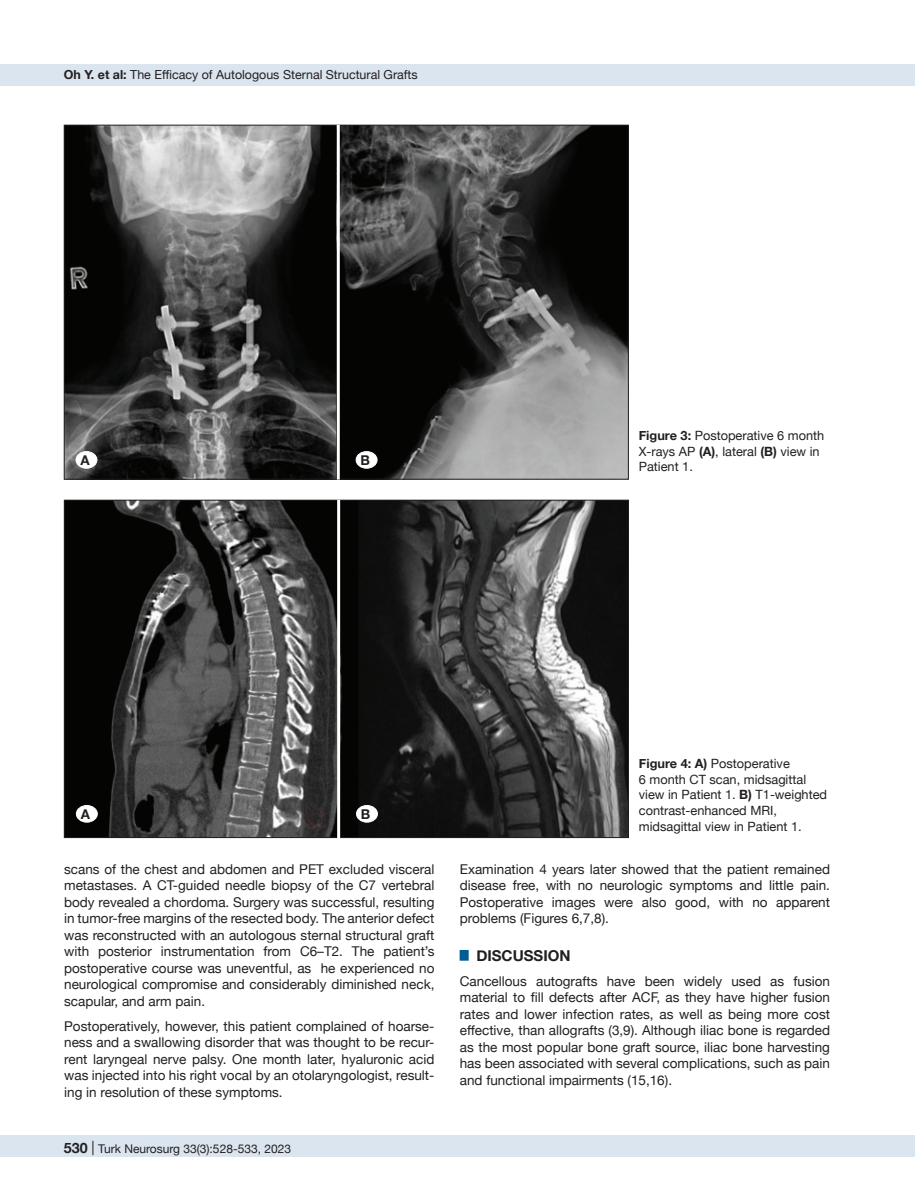
<style>
.page{position:relative;width:915px;height:1191px;background:#fff}
.page>*{position:absolute;margin:0;border:0;box-sizing:border-box;transform-origin:0 0}
.t1{font:700 15px "Helvetica Neue";color:#231f20}
.t2{font:13.5px/16.5px "Helvetica Neue";color:#231f20;text-align:justify}
.t3{font:700 13.5px "Helvetica Neue";color:#231f20}
.t4{font:12.75px/15.8px "Helvetica Neue";color:#231f20}
.t5{font:12.45px "Helvetica Neue";color:#231f20}
.t6{font:12px "Helvetica Neue";color:#231f20}
.s1{font-weight:700}
.s2{font-weight:700;font-size:14.25px}
.s3{font-size:14.25px}
</style>
<div class="page">
<div style="left:0;top:1135px;width:914px;height:22px;background:#dbe5f0"></div>
<div style="left:0;top:64px;width:914px;height:21px;background:#dbe5f0"></div>
<img style="left:66px;top:127px;width:560px;height:350px">
<img style="left:66px;top:502px;width:560px;height:334px">
<div style="left:76px;top:451px;width:21px;height:17px;background:#fff;border-radius:50%"></div>
<div style="left:76px;top:451px;width:21px;height:17px;border:1px solid #fff;border-radius:50%"></div>
<div style="left:356px;top:451px;width:21px;height:17px;background:#fff;border-radius:50%"></div>
<div style="left:356px;top:451px;width:21px;height:17px;border:1px solid #fff;border-radius:50%"></div>
<hr style="left:336px;top:125px;width:3px;height:354px;background:#fff">
<div style="left:76px;top:805px;width:21px;height:17px;background:#fff;border-radius:50%"></div>
<div style="left:76px;top:805px;width:21px;height:17px;border:1px solid #fff;border-radius:50%"></div>
<div style="left:356px;top:805px;width:21px;height:17px;background:#fff;border-radius:50%"></div>
<div style="left:356px;top:805px;width:21px;height:17px;border:1px solid #fff;border-radius:50%"></div>
<hr style="left:337px;top:500px;width:3px;height:338px;background:#fff">
<p class="t5" style="left:64px;top:66px;width:355px"><span class="s1">Oh Y. et al:</span> The Efficacy of Autologous Sternal Structural Grafts</p>
<p class="t3" style="left:81px;top:449px;width:11px">A</p>
<p class="t3" style="left:360px;top:449px;width:11px">B</p>
<p class="t4" style="left:638px;top:428px;width:187px"><span class="s1">Figure 3:</span> Postoperative 6 month<br>X-rays AP <span class="s1">(A)</span>, lateral <span class="s1">(B)</span> view in<br>Patient 1.</p>
<p class="t3" style="left:81px;top:803px;width:11px">A</p>
<p class="t3" style="left:361px;top:803px;width:11px">B</p>
<p class="t2" style="left:64px;top:861px;width:371px">scans of the chest and abdomen and PET excluded visceral metastases. A CT-guided needle biopsy of the C7 vertebral body revealed a chordoma. Surgery was successful, resulting in tumor-free margins of the resected body. The anterior defect was reconstructed with an autologous sternal structural graft with posterior instrumentation from C6–T2. The patient’s postoperative course was uneventful, as he experienced no neurological compromise and considerably diminished neck, scapular, and arm pain.</p>
<p class="t2" style="left:64px;top:1018px;width:371px">Postoperatively, however, this patient complained of hoarse&shy;ness and a swallowing disorder that was thought to be recur&shy;rent laryngeal nerve palsy. One month later, hyaluronic acid was injected into his right vocal by an otolaryngologist, result&shy;ing in resolution of these symptoms.</p>
<p class="t6" style="left:63px;top:1140px;width:229px"><span class="s2">530</span> <span class="s3">|</span> Turk Neurosurg 33(3):528-533, 2023</p>
<p class="t4" style="left:638px;top:756px;width:190px"><span class="s1">Figure 4: A)</span> Postoperative<br>6 month CT scan, midsagittal view in Patient 1. <span class="s1">B)</span> T1-weighted contrast-enhanced MRI, midsagittal view in Patient 1.</p>
<p class="t2" style="left:459px;top:861px;width:371px">Examination 4 years later showed that the patient remained disease free, with no neurologic symptoms and little pain.<br>Postoperative images were also good, with no apparent problems (Figures 6,7,8).</p>
<p class="t1" style="left:459px;top:943px;width:112px"><sup>█</sup> DISCUSSION</p>
<p class="t2" style="left:459px;top:973px;width:371px">Cancellous autografts have been widely used as fusion material to fill defects after ACF, as they have higher fusion rates and lower infection rates, as well as being more cost effective, than allografts (3,9). Although iliac bone is regarded as the most popular bone graft source, iliac bone harvesting has been associated with several complications, such as pain and functional impairments (15,16).</p>
</div>
